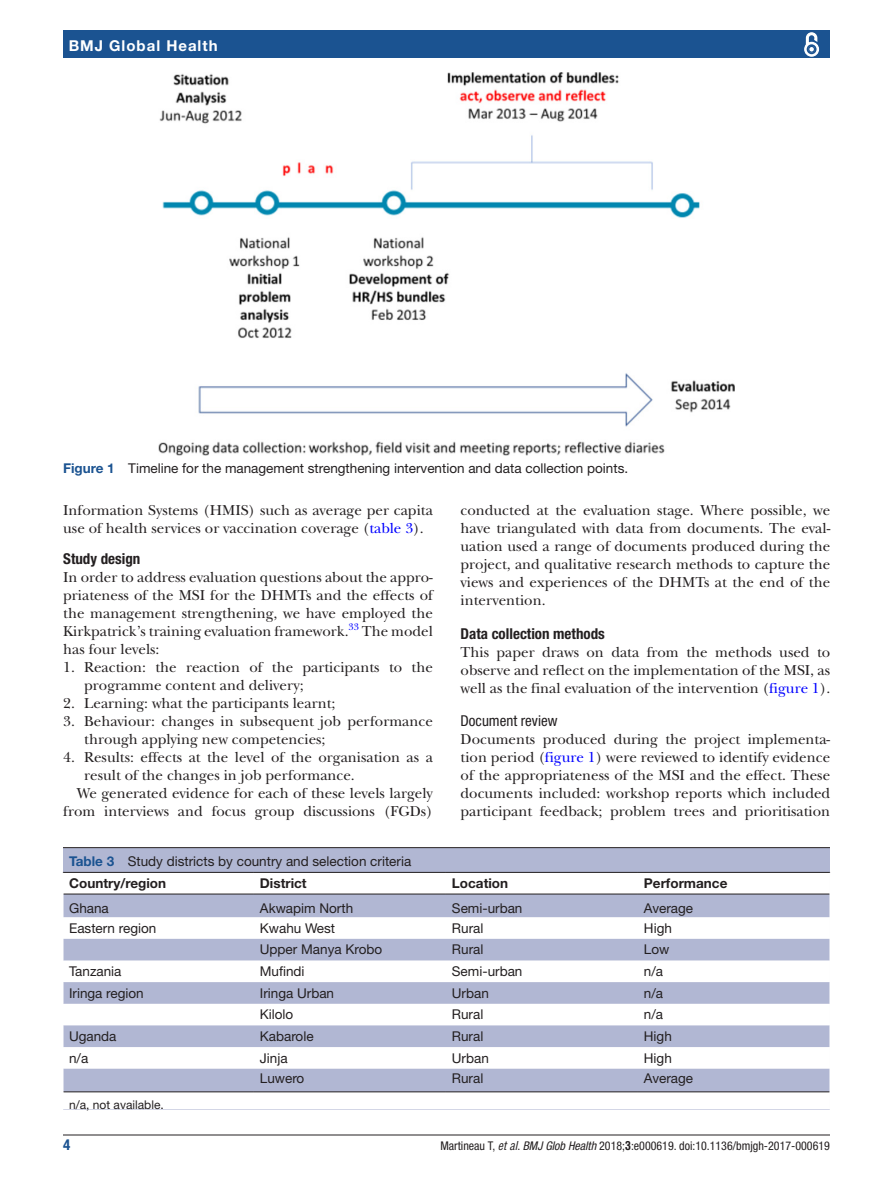
<style>
.page{position:relative;width:893px;height:1191px;background:#fff}
.page>*{position:absolute;margin:0;border:0;box-sizing:border-box;transform-origin:0 0}
.t1{font:15px/18px "New Baskerville";color:#231f20;text-align:justify}
.t2{font:700 condensed 15px "Helvetica Neue LT Std";color:#231f20}
.t3{font:700 15px "Helvetica Neue LT Std";letter-spacing:.065em;color:#fff}
.t4{font:condensed 15px "Helvetica Neue LT Std";color:#231f20}
.t5{font:700 condensed 15px "Helvetica Neue LT Std";color:#1b5391}
.t6{font:13.5px/22px "Helvetica Neue LT Std";color:#231f20}
.t7{font:700 13.5px "Helvetica Neue LT Std";color:#231f20}
.t8{font:condensed 12px "Helvetica Neue LT Std";color:#231f20}
.t9{font:12px "Helvetica Neue LT Std";color:#231f20}
.t10{font:9.9px "New Baskerville";color:#00f}
.s1{font-weight:700;color:#1b5391}
.s2{color:#00f}
.s3{font-weight:700}
.s4{font-family:"Helvetica LT Std";font-style:italic}
.s5{font-style:italic}
.s6{font-family:"Helvetica LT Std";font-weight:700}
</style>
<div class="page">
<hr style="left:63px;top:1134px;width:767px;height:1px;background:#231f20">
<div style="left:63px;top:31px;width:767px;height:27px;background:#1b5391"></div>
<svg style="left:804px;top:32px;width:16px;height:25px"></svg>
<div style="left:808px;top:46px;width:7px;height:7px;border:1px solid #1b5391;border-radius:50%"></div>
<img style="left:159px;top:73px;width:575px;height:382px">
<div style="left:63px;top:848px;width:767px;height:261px;background:#b1b7d3"></div>
<hr style="left:63px;top:847px;width:767px;height:1px;background:#231f20">
<svg style="left:64px;top:873px;width:766px;height:236px;fill:#fff"></svg>
<hr style="left:63px;top:872px;width:191px;height:1px;background:#231f20">
<hr style="left:63px;top:893px;width:191px;height:1px;background:#231f20">
<hr style="left:254px;top:872px;width:192px;height:1px;background:#231f20">
<hr style="left:254px;top:893px;width:192px;height:1px;background:#231f20">
<hr style="left:446px;top:872px;width:192px;height:1px;background:#231f20">
<hr style="left:446px;top:893px;width:192px;height:1px;background:#231f20">
<hr style="left:638px;top:872px;width:192px;height:1px;background:#231f20">
<hr style="left:638px;top:893px;width:192px;height:1px;background:#231f20">
<hr style="left:254px;top:1091px;width:192px;height:1px;background:#231f20">
<hr style="left:446px;top:1091px;width:192px;height:1px;background:#231f20">
<hr style="left:63px;top:1091px;width:191px;height:1px;background:#231f20">
<hr style="left:638px;top:1091px;width:192px;height:1px;background:#231f20">
<svg style="left:63px;top:872px;width:1px;height:237px"></svg>
<p class="t3" style="left:69px;top:36px;width:150px">BMJ Global Health</p>
<p class="t6" style="left:63px;top:457px;width:567px"><span class="s1">Figure 1</span> Timeline for the management strengthening intervention and data collection points.</p>
<p class="t1" style="left:63px;top:501px;width:371px">Information Systems (HMIS) such as average per capita use of health services or vaccination coverage (<span class="s2">table 3</span>).</p>
<p class="t2" style="left:63px;top:550px;width:79px">Study design</p>
<p class="t1" style="left:63px;top:568px;width:371px">In order to address evaluation questions about the appro&shy;priateness of the MSI for the DHMTs and the effects of the management strengthening, we have employed the Kirkpatrick’s training evaluation framework.</p>
<p class="t10" style="left:349px;top:620px;width:12px">33</p>
<p class="t1" style="left:362px;top:622px;width:73px">The model</p>
<p class="t1" style="left:63px;top:640px;width:98px">has four levels:</p>
<p class="t1" style="left:84px;top:658px;width:350px;text-indent:-21px">1. Reaction: the reaction of the participants to the programme content and delivery;</p>
<p class="t1" style="left:63px;top:694px;width:274px">2. Learning: what the participants learnt;</p>
<p class="t1" style="left:84px;top:712px;width:350px;text-indent:-21px">3. Behaviour: changes in subsequent job performance through applying new competencies;</p>
<p class="t1" style="left:63px;top:748px;width:371px">4. Results: effects at the level of the organisation as a</p>
<p class="t1" style="left:84px;top:766px;width:272px">result of the changes in job performance.</p>
<p class="t1" style="left:77px;top:784px;width:358px">We generated evidence for each of these levels largely</p>
<p class="t1" style="left:63px;top:802px;width:371px">from interviews and focus group discussions (FGDs)</p>
<p class="t1" style="left:461px;top:501px;width:371px">conducted at the evaluation stage. Where possible, we have triangulated with data from documents. The eval&shy;uation used a range of documents produced during the project, and qualitative research methods to capture the views and experiences of the DHMTs at the end of the intervention.</p>
<p class="t2" style="left:461px;top:624px;width:146px">Data collection methods</p>
<p class="t1" style="left:461px;top:643px;width:371px">This paper draws on data from the methods used to observe and reflect on the implementation of the MSI, as well as the final evaluation of the intervention (<span class="s2">figure 1</span>).</p>
<p class="t4" style="left:461px;top:712px;width:98px">Document review</p>
<p class="t1" style="left:461px;top:730px;width:371px">Documents produced during the project implementa&shy;tion period (<span class="s2">figure 1</span>) were reviewed to identify evidence of the appropriateness of the MSI and the effect. These documents included: workshop reports which included participant feedback; problem trees and prioritisation</p>
<p class="t6" style="left:69px;top:850px;width:344px"><span class="s1">Table 3</span> Study districts by country and selection criteria<br><span class="s3">Country/region</span></p>
<p class="t7" style="left:260px;top:875px;width:48px">District</p>
<p class="t7" style="left:452px;top:875px;width:58px">Location</p>
<p class="t7" style="left:644px;top:875px;width:85px">Performance</p>
<p class="t6" style="left:69px;top:896px;width:41px">Ghana</p>
<p class="t6" style="left:260px;top:896px;width:95px">Akwapim North</p>
<p class="t6" style="left:452px;top:896px;width:72px">Semi-urban</p>
<p class="t6" style="left:644px;top:896px;width:51px">Average</p>
<p class="t6" style="left:69px;top:916px;width:89px">Eastern region</p>
<p class="t6" style="left:260px;top:916px;width:77px">Kwahu West</p>
<p class="t6" style="left:452px;top:916px;width:33px">Rural</p>
<p class="t6" style="left:644px;top:916px;width:29px">High</p>
<p class="t6" style="left:260px;top:938px;width:124px">Upper Manya Krobo</p>
<p class="t6" style="left:452px;top:938px;width:33px">Rural</p>
<p class="t6" style="left:644px;top:938px;width:27px">Low</p>
<p class="t6" style="left:69px;top:960px;width:54px">Tanzania</p>
<p class="t6" style="left:260px;top:960px;width:46px">Mufindi</p>
<p class="t6" style="left:452px;top:960px;width:72px">Semi-urban</p>
<p class="t6" style="left:644px;top:960px;width:21px">n/a</p>
<p class="t6" style="left:69px;top:981px;width:76px">Iringa region</p>
<p class="t6" style="left:260px;top:981px;width:76px">Iringa Urban</p>
<p class="t6" style="left:452px;top:981px;width:39px">Urban</p>
<p class="t6" style="left:644px;top:981px;width:21px">n/a</p>
<p class="t6" style="left:260px;top:1003px;width:35px">Kilolo</p>
<p class="t6" style="left:452px;top:1003px;width:33px">Rural</p>
<p class="t6" style="left:644px;top:1003px;width:21px">n/a</p>
<p class="t6" style="left:69px;top:1025px;width:49px">Uganda</p>
<p class="t6" style="left:260px;top:1025px;width:55px">Kabarole</p>
<p class="t6" style="left:452px;top:1025px;width:33px">Rural</p>
<p class="t6" style="left:644px;top:1025px;width:29px">High</p>
<p class="t6" style="left:69px;top:1046px;width:21px">n/a</p>
<p class="t6" style="left:260px;top:1046px;width:29px">Jinja</p>
<p class="t6" style="left:452px;top:1046px;width:39px">Urban</p>
<p class="t6" style="left:644px;top:1046px;width:29px">High</p>
<p class="t6" style="left:260px;top:1066px;width:46px">Luwero</p>
<p class="t6" style="left:452px;top:1066px;width:33px">Rural</p>
<p class="t6" style="left:644px;top:1066px;width:51px">Average</p>
<p class="t9" style="left:69px;top:1098px;width:96px">n/a, not available.</p>
<p class="t5" style="left:63px;top:1135px;width:9px">4</p>
<p class="t8" style="left:440px;top:1138px;width:391px">Martineau T, <span class="s4">et al</span>. <span class="s5">BMJ Glob Health</span> 2018;<span class="s6">3</span>:e000619. doi:10.1136/bmjgh-2017-000619</p>
</div>
